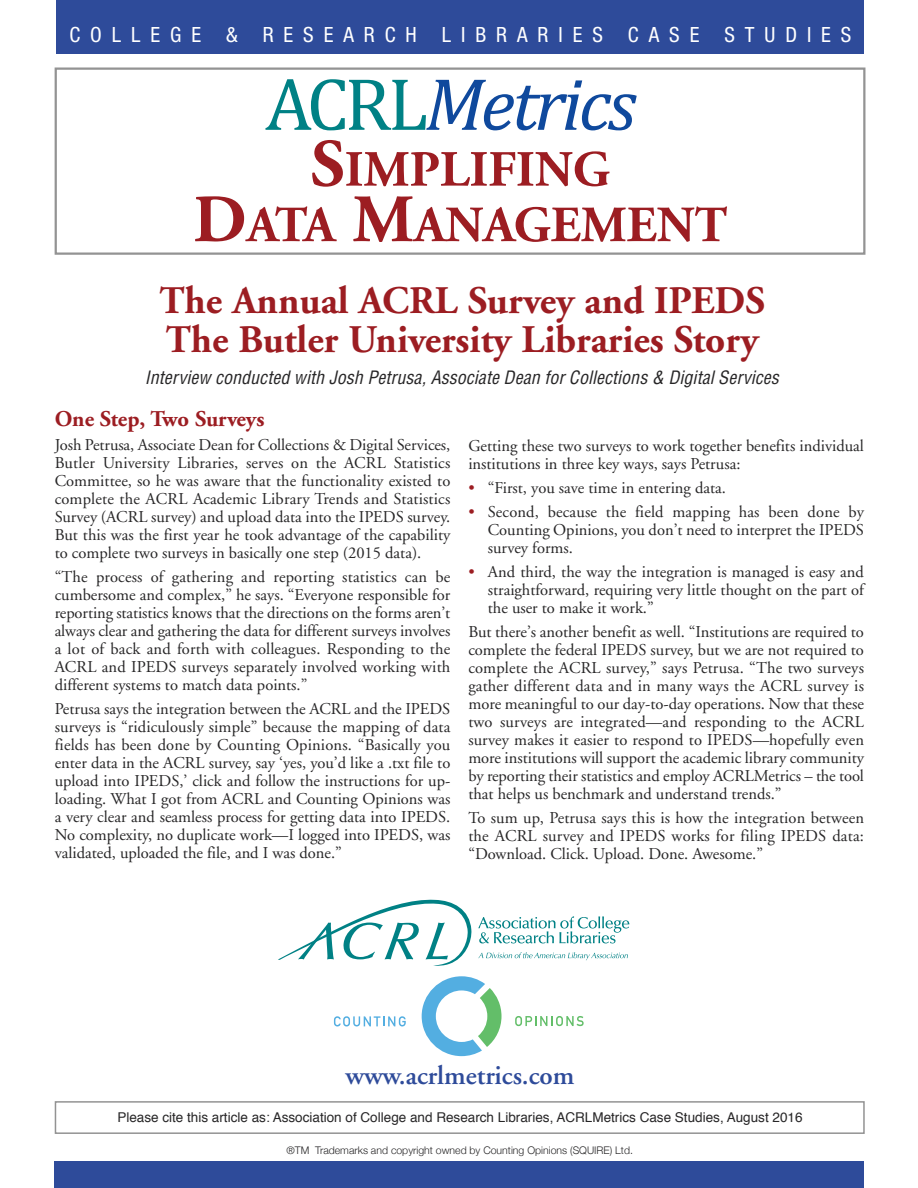
<style>
.page{position:relative;width:918px;height:1188px;background:#fff}
.page>*{position:absolute;margin:0;border:0;box-sizing:border-box;transform-origin:0 0}
.t1{font:700 50.7px/55.5px "Adobe Garamond";color:#9c1d22;text-align:center}
.t2{font:700 39px/39px "Adobe Garamond";color:#9c1d22}
.t3{font:600 27px "Adobe Garamond";color:#2e4b9a}
.t4{font:700 22.5px "Adobe Garamond";color:#9c1d22}
.t5{font:condensed 21px "Helvetica Neue";letter-spacing:.475em;color:#fff}
.t6{font:italic condensed 18px "Helvetica";letter-spacing:.005em;color:#272627}
.t7{font:16.5px/18px "Adobe Garamond";color:#272627;text-align:justify}
.t8{font:13.5px "Helvetica";color:#272627}
.t9{font:300 10.5px "Helvetica Neue";color:#272627}
.s1{font-size:67.5px}
.s2{color:#9c1d22}
</style>
<div class="page">
<div style="left:55px;top:68px;width:810px;height:187px;border:2px solid #939393"></div>
<div style="left:57px;top:0;width:807px;height:54px;background:#2e4b9a"></div>
<div style="left:54px;top:1161px;width:810px;height:27px;background:#2e4b9a"></div>
<svg style="left:266px;top:79px;width:371px;height:51px"></svg>
<div style="left:55px;top:1101px;width:810px;height:33px;border:2px solid #939393"></div>
<svg style="left:422px;top:976px;width:80px;height:80px"></svg>
<svg style="left:334px;top:1016px;width:72px;height:10px"></svg>
<svg style="left:515px;top:1016px;width:69px;height:10px"></svg>
<svg style="left:478px;top:916px;width:151px;height:28px"></svg>
<svg style="left:478px;top:952px;width:150px;height:8px"></svg>
<svg style="left:278px;top:900px;width:194px;height:66px"></svg>
<p class="t5" style="left:69px;top:27px;width:783px">COLLEGE &amp; RESEARCH LIBRARIES CASE STUDIES</p>
<h1 class="t1" style="left:193px;top:146px;width:535px"><span class="s1">S</span>IMPLIFING<br><span class="s1">D</span>ATA <span class="s1">M</span>ANAGEMENT</h1>
<h2 class="t2" style="left:159px;top:285px;width:607px">The Annual ACRL Survey and IPEDS<br>The Butler University Libraries Story</h2>
<p class="t6" style="left:145px;top:368px;width:636px">Interview conducted with Josh Petrusa, Associate Dean for Collections &amp; Digital Services</p>
<h3 class="t4" style="left:55px;top:410px;width:211px">One Step, Two Surveys</h3>
<p class="t7" style="left:55px;top:437px;width:397px">Josh Petrusa, Associate Dean for Collections &amp; Digital Services, Butler University Libraries, serves on the ACRL Statistics Committee, so he was aware that the functionality existed to complete the ACRL Academic Library Trends and Statistics Survey (ACRL survey) and upload data into the IPEDS survey.<br>But this was the first year he took advantage of the capability to complete two surveys in basically one step (2015 data).</p>
<p class="t7" style="left:55px;top:569px;width:397px">“The process of gathering and reporting statistics can be cumbersome and complex,” he says. “Everyone responsible for reporting statistics knows that the directions on the forms aren’t always clear and gathering the data for different surveys involves a lot of back and forth with colleagues. Responding to the ACRL and IPEDS surveys separately involved working with different systems to match data points.”</p>
<p class="t7" style="left:55px;top:701px;width:397px">Petrusa says the integration between the ACRL and the IPEDS surveys is “ridiculously simple” because the mapping of data fields has been done by Counting Opinions. “Basically you enter data in the ACRL survey, say ‘yes, you’d like a .txt file to upload into IPEDS,’ click and follow the instructions for up&shy;loading. What I got from ACRL and Counting Opinions was a very clear and seamless process for getting data into IPEDS.<br>No complexity, no duplicate work—I logged into IPEDS, was validated, uploaded the file, and I was done.”</p>
<p class="t7" style="left:468px;top:438px;width:397px">Getting these two surveys to work together benefits individual institutions in three key ways, says Petrusa:</p>
<p class="t7" style="left:468px;top:480px;width:259px"><span class="s2">•</span> “First, you save time in entering data.</p>
<p class="t7" style="left:488px;top:504px;width:378px;text-indent:-20px"><span class="s2">•</span> Second, because the field mapping has been done by Counting Opinions, you don’t need to interpret the IPEDS survey forms.</p>
<p class="t7" style="left:488px;top:564px;width:378px;text-indent:-19px"><span class="s2">•</span> And third, the way the integration is managed is easy and straightforward, requiring very little thought on the part of the user to make it work.”</p>
<p class="t7" style="left:468px;top:624px;width:397px">But there’s another benefit as well. “Institutions are required to complete the federal IPEDS survey, but we are not required to complete the ACRL survey,” says Petrusa. “The two surveys gather different data and in many ways the ACRL survey is more meaningful to our day-to-day operations. Now that these two surveys are integrated—and responding to the ACRL survey makes it easier to respond to IPEDS—hopefully even more institutions will support the academic library community by reporting their statistics and employ ACRLMetrics – the tool that helps us benchmark and understand trends.”</p>
<p class="t7" style="left:468px;top:810px;width:397px">To sum up, Petrusa says this is how the integration between the ACRL survey and IPEDS works for filing IPEDS data: “Download. Click. Upload. Done. Awesome.”</p>
<h3 class="t3" style="left:346px;top:1065px;width:230px">www.acrlmetrics.com</h3>
<p class="t8" style="left:117px;top:1112px;width:687px">Please cite this article as: Association of College and Research Libraries, ACRLMetrics Case Studies, August 2016</p>
<p class="t9" style="left:286px;top:1144px;width:348px">®TM Trademarks and copyright owned by Counting Opinions (SQUIRE) Ltd.</p>
</div>
